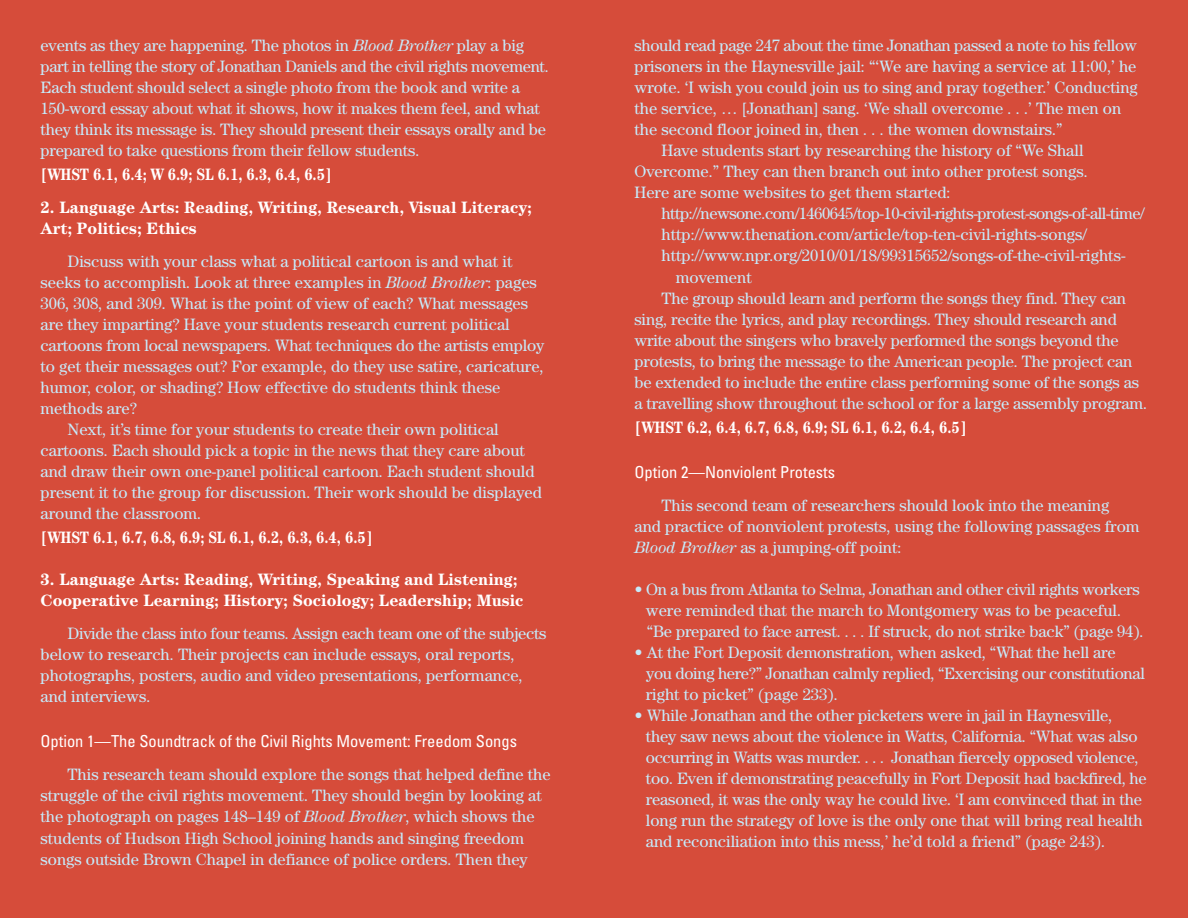
<style>
.page{position:relative;width:1188px;height:918px;background:#d64c3a}
.page>*{position:absolute;margin:0;border:0;box-sizing:border-box;transform-origin:0 0}
.t1{font:16.5px/21px "Century Std";color:#c6eafa}
.t2{font:700 16.5px/21px "Century Std";color:#fff}
.t3{font:700 condensed 16.5px "Century Std";color:#fff}
.t4{font:condensed 16.5px "Univers LT Std";color:#fff}
.t5{font:16.5px "Century Std";letter-spacing:-.03em;color:#c6eafa}
.t6{font:16.5px "Century Std";letter-spacing:-.02em;color:#c6eafa}
.s1{font-style:italic}
</style>
<div class="page">
<p class="t1" style="left:40px;top:35px;width:510px">events as they are happening. The photos in <span class="s1">Blood Brother</span> play a big part in telling the story of Jonathan Daniels and the civil rights movement.<br>Each student should select a single photo from the book and write a 150-word essay about what it shows, how it makes them feel, and what they think its message is. They should present their essays orally and be prepared to take questions from their fellow students.</p>
<p class="t3" style="left:40px;top:165px;width:293px">[WHST 6.1, 6.4; W 6.9; SL 6.1, 6.3, 6.4, 6.5]</p>
<p class="t2" style="left:40px;top:197px;width:493px">2. Language Arts: Reading, Writing, Research, Visual Literacy;<br>Art; Politics; Ethics</p>
<p class="t1" style="left:67px;top:251px;width:447px">Discuss with your class what a political cartoon is and what it</p>
<p class="t1" style="left:40px;top:272px;width:498px">seeks to accomplish. Look at three examples in <span class="s1">Blood Brother</span>: pages</p>
<p class="t1" style="left:40px;top:293px;width:489px">306, 308, and 309. What is the point of view of each? What messages</p>
<p class="t1" style="left:40px;top:314px;width:471px">are they imparting? Have your students research current political</p>
<p class="t1" style="left:40px;top:335px;width:506px">cartoons from local newspapers. What techniques do the artists employ</p>
<p class="t1" style="left:40px;top:356px;width:505px">to get their messages out? For example, do they use satire, caricature,</p>
<p class="t1" style="left:40px;top:377px;width:461px">humor, color, or shading? How effective do students think these</p>
<p class="t1" style="left:40px;top:398px;width:98px">methods are?</p>
<p class="t1" style="left:67px;top:419px;width:433px">Next, it’s time for your students to create their own political</p>
<p class="t1" style="left:40px;top:440px;width:486px">cartoons. Each should pick a topic in the news that they care about</p>
<p class="t1" style="left:40px;top:461px;width:496px">and draw their own one-panel political cartoon. Each student should</p>
<p class="t1" style="left:40px;top:482px;width:503px">present it to the group for discussion. Their work should be displayed</p>
<p class="t1" style="left:40px;top:503px;width:162px">around the classroom.</p>
<p class="t3" style="left:40px;top:528px;width:334px">[WHST 6.1, 6.7, 6.8, 6.9; SL 6.1, 6.2, 6.3, 6.4, 6.5]</p>
<p class="t2" style="left:40px;top:569px;width:485px">3. Language Arts: Reading, Writing, Speaking and Listening;<br>Cooperative Learning; History; Sociology; Leadership; Music</p>
<p class="t1" style="left:40px;top:623px;width:508px;text-indent:27px">Divide the class into four teams. Assign each team one of the subjects below to research. Their projects can include essays, oral reports, photographs, posters, audio and video presentations, performance, and interviews.</p>
<p class="t4" style="left:40px;top:731px;width:478px">Option 1—The Soundtrack of the Civil Rights Movement: Freedom Songs</p>
<p class="t1" style="left:40px;top:764px;width:512px;text-indent:27px">This research team should explore the songs that helped define the struggle of the civil rights movement. They should begin by looking at the photograph on pages 148–149 of <span class="s1">Blood Brother</span>, which shows the students of Hudson High School joining hands and singing freedom songs outside Brown Chapel in defiance of police orders. Then they</p>
<p class="t6" style="left:634px;top:36px;width:504px">should read page 247 about the time Jonathan passed a note to his fellow</p>
<p class="t1" style="left:634px;top:56px;width:503px">prisoners in the Haynesville jail: “‘We are having a service at 11:00,’ he</p>
<p class="t1" style="left:634px;top:77px;width:505px">wrote. ‘I wish you could join us to sing and pray together.’ Conducting</p>
<p class="t1" style="left:634px;top:98px;width:488px">the service, … [Jonathan] sang. ‘We shall overcome . . .’ The men on</p>
<p class="t1" style="left:634px;top:119px;width:430px">the second floor joined in, then . . . the women downstairs.”</p>
<p class="t1" style="left:661px;top:140px;width:424px">Have students start by researching the history of “We Shall</p>
<p class="t1" style="left:634px;top:161px;width:455px">Overcome.” They can then branch out into other protest songs.</p>
<p class="t1" style="left:634px;top:182px;width:318px">Here are some websites to get them started:</p>
<p class="t5" style="left:661px;top:204px;width:485px">http://newsone.com/1460645/top-10-civil-rights-protest-songs-of-all-time/</p>
<p class="t1" style="left:661px;top:224px;width:427px">http://www.thenation.com/article/top-ten-civil-rights-songs/</p>
<p class="t1" style="left:661px;top:245px;width:466px">http://www.npr.org/2010/01/18/99315652/songs-of-the-civil-rights-</p>
<p class="t1" style="left:676px;top:266px;width:78px">movement</p>
<p class="t1" style="left:661px;top:287px;width:466px">The group should learn and perform the songs they find. They can</p>
<p class="t1" style="left:634px;top:308px;width:484px">sing, recite the lyrics, and play recordings. They should research and</p>
<p class="t1" style="left:634px;top:329px;width:486px">write about the singers who bravely performed the songs beyond the</p>
<p class="t1" style="left:634px;top:350px;width:499px">protests, to bring the message to the American people. The project can</p>
<p class="t1" style="left:634px;top:371px;width:506px">be extended to include the entire class performing some of the songs as</p>
<p class="t1" style="left:634px;top:392px;width:514px">a travelling show throughout the school or for a large assembly program.</p>
<p class="t3" style="left:634px;top:417px;width:334px">[WHST 6.2, 6.4, 6.7, 6.8, 6.9; SL 6.1, 6.2, 6.4, 6.5]</p>
<p class="t4" style="left:634px;top:461px;width:202px">Option 2—Nonviolent Protests</p>
<p class="t1" style="left:634px;top:494px;width:507px;text-indent:27px">This second team of researchers should look into the meaning and practice of nonviolent protests, using the following passages from<br><span class="s1">Blood Brother</span> as a jumping-off point:</p>
<p class="t1" style="left:646px;top:578px;width:499px;text-indent:-11px">• On a bus from Atlanta to Selma, Jonathan and other civil rights workers were reminded that the march to Montgomery was to be peaceful. “Be prepared to face arrest. . . . If struck, do not strike back” (page 94).</p>
<p class="t1" style="left:646px;top:641px;width:501px;text-indent:-11px">• At the Fort Deposit demonstration, when asked, “What the hell are you doing here?” Jonathan calmly replied, “Exercising our constitutional right to picket” (page 233).</p>
<p class="t1" style="left:646px;top:704px;width:502px;text-indent:-11px">• While Jonathan and the other picketers were in jail in Haynesville, they saw news about the violence in Watts, California. “What was also occurring in Watts was murder. . . . Jonathan fiercely opposed violence, too. Even if demonstrating peacefully in Fort Deposit had backfired, he reasoned, it was the only way he could live. ‘I am convinced that in the long run the strategy of love is the only one that will bring real health and reconciliation into this mess,’ he’d told a friend” (page 243).</p>
</div>
